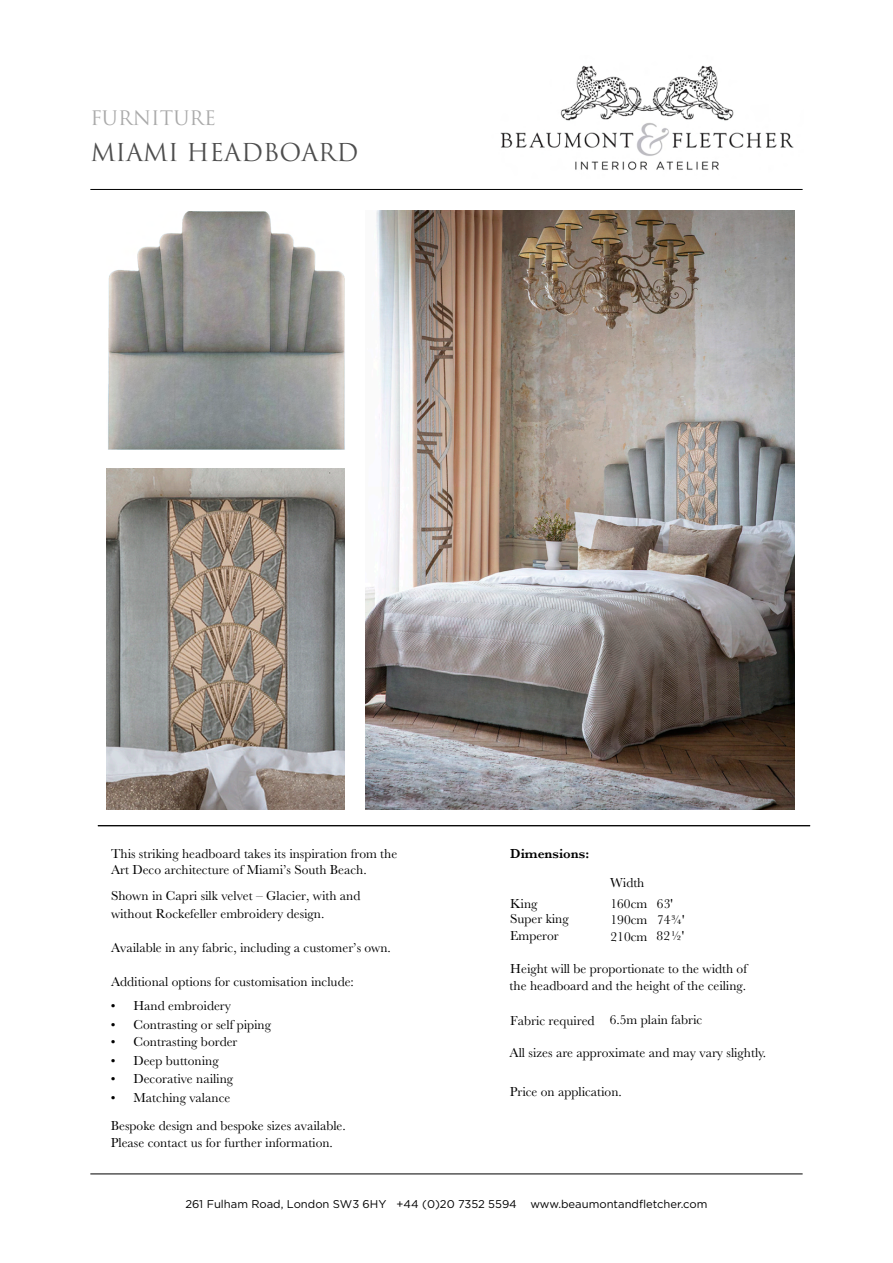
<style>
.page{position:relative;width:893px;height:1263px;background:#fff}
.page>*{position:absolute;margin:0;border:0;box-sizing:border-box;transform-origin:0 0}
.t1{font:24px "Trajan Pro";color:#4e4e4e}
.t2{font:19.5px "Trajan Pro";color:#aaa}
.t3{font:13.5px/16.5px "Baskerville MT Std";color:#000}
.t4{font:13.5px "Baskerville";color:#000}
.t5{font:600 13.5px "Baskerville";color:#000}
.t6{font:11.25px "Gotham";color:#000}
.s1{font-family:"Baskerville"}
.s2{font-family:"Baskerville URW"}
</style>
<div class="page">
<hr style="left:90px;top:189px;width:713px;height:1px;background:#000">
<hr style="left:90px;top:1174px;width:713px;height:1px;background:#000">
<img style="left:500px;top:65px;width:294px;height:105px">
<hr style="left:98px;top:825px;width:712px;height:1px;background:#000">
<img style="left:108px;top:211px;width:237px;height:238px">
<img style="left:365px;top:210px;width:430px;height:599px">
<img style="left:106px;top:469px;width:239px;height:340px">
<p class="t2" style="left:90px;top:106px;width:127px">FURNITURE</p>
<p class="t1" style="left:90px;top:138px;width:269px">MIAMI HEADBOARD</p>
<p class="t3" style="left:111px;top:845px;width:288px">This striking headboard takes its inspiration from the<br>Art Deco architecture of Miami’s South Beach.</p>
<p class="t3" style="left:111px;top:887px;width:251px;line-height:17.1px">Shown in Capri silk velvet – Glacier, with and without Rockefeller embroidery design.</p>
<p class="t3" style="left:111px;top:939px;width:281px">Available in any fabric, including a customer’s own.</p>
<p class="t3" style="left:111px;top:973px;width:244px">Additional options for customisation include:</p>
<p class="t3" style="left:111px;top:997px;width:122px"><span class="s1">•</span> Hand embroidery</p>
<p class="t3" style="left:111px;top:1016px;width:162px"><span class="s1">•</span> Contrasting or self piping</p>
<p class="t3" style="left:111px;top:1033px;width:128px"><span class="s1">•</span> Contrasting border</p>
<p class="t3" style="left:111px;top:1052px;width:109px"><span class="s1">•</span> Deep buttoning</p>
<p class="t3" style="left:111px;top:1070px;width:124px"><span class="s1">•</span> Decorative nailing</p>
<p class="t3" style="left:111px;top:1083px;width:237px;line-height:28.3px"><span class="s1">•</span> Matching valance<br>Bespoke design and bespoke sizes available.</p>
<p class="t3" style="left:111px;top:1134px;width:224px">Please contact us for further information.</p>
<p class="t5" style="left:510px;top:844px;width:80px">Dimensions:</p>
<p class="t3" style="left:510px;top:895px;width:60px;line-height:15.8px">King<br>Super king<br>Emperor</p>
<p class="t3" style="left:610px;top:874px;width:36px">Width</p>
<p class="t3" style="left:610px;top:895px;width:76px">160cm 63'<br>190cm 74¾'<br>210cm 82½'</p>
<p class="t3" style="left:510px;top:960px;width:239px">Height will be proportionate to the width of the headboard and the height of the ceiling.</p>
<p class="t3" style="left:510px;top:1011px;width:194px"><span class="s1">Fabric require</span><span class="s2">d</span> 6.5m plain fabric</p>
<p class="t4" style="left:510px;top:1044px;width:258px">All sizes are approximate and may vary slightly.</p>
<p class="t3" style="left:510px;top:1083px;width:113px">Price on application.</p>
<p class="t6" style="left:185px;top:1197px;width:524px">261 Fulham Road, London SW3 6HY +44 (0)20 7352 5594 www.beaumontandfletcher.com</p>
</div>
